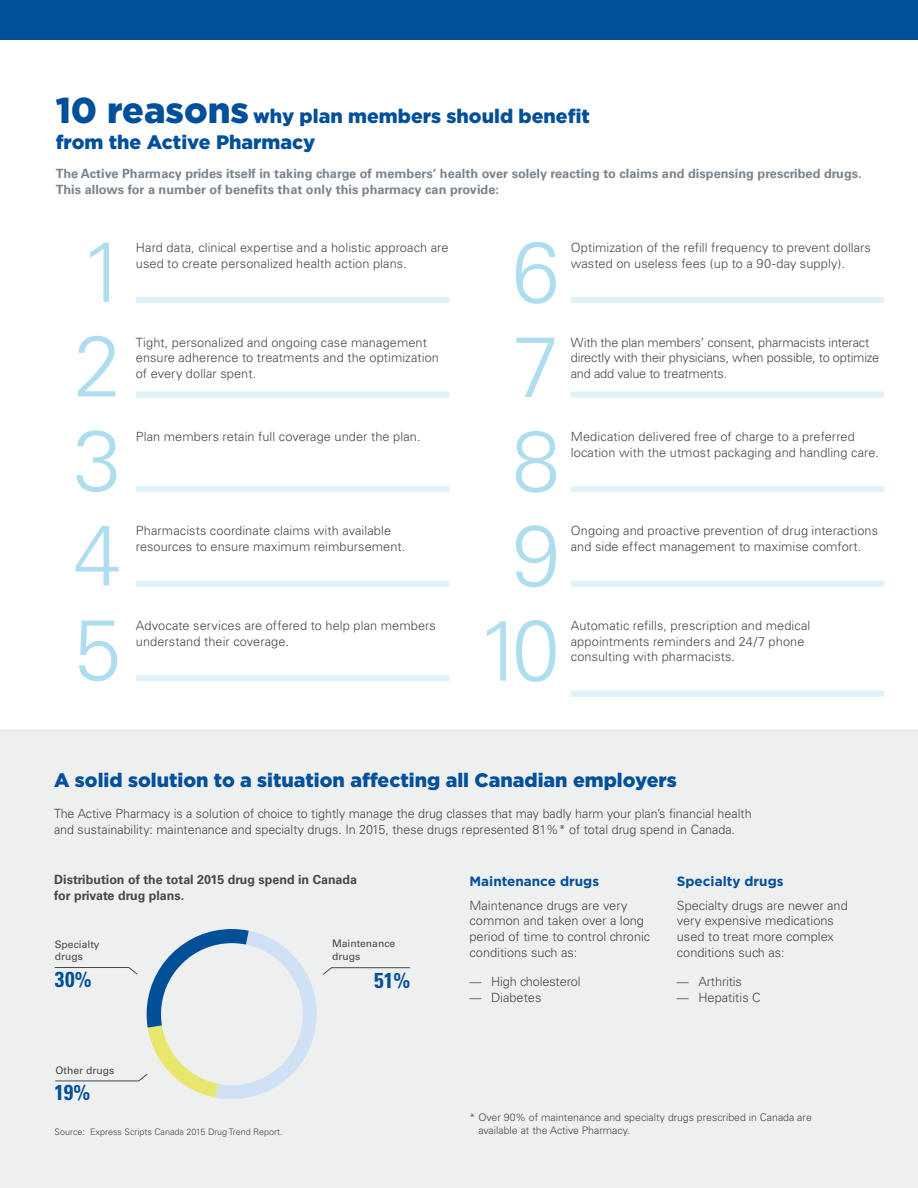
<style>
.page{position:relative;width:918px;height:1188px;background:#fff}
.page>*{position:absolute;margin:0;border:0;box-sizing:border-box;transform-origin:0 0}
.t1{font:300 85.8px/94.5px "Univers";color:#adddef;text-align:justify}
.t2{font:700 condensed 21.6px "Univers";color:#004f97}
.t3{font:900 19.5px/25.5px "Gotham";color:#004f9a}
.t4{font:700 13.5px "Gotham";color:#004f9a}
.t5{font:300 12.75px/15.8px "Univers";color:#474847}
.t6{font:700 12.75px/15.8px "Univers";color:#78838d}
.t7{font:700 12.75px/15.8px "Univers";color:#474847}
.t8{font:300 10.5px "Univers";color:#474847}
.t9{font:10.35px/12.5px "Univers";color:#474848}
.t10{font:300 9px "Univers";color:#474847}
.s1{font-size:36px}
.s2{font-size:12px}
</style>
<div class="page">
<div style="left:0;top:729px;width:918px;height:459px;background:#eeefef"></div>
<div style="left:0;top:0;width:918px;height:39px;background:#004f9a"></div>
<div style="left:136px;top:297px;width:313px;height:6px;background:#e0f1fa"></div>
<div style="left:136px;top:392px;width:313px;height:6px;background:#e0f1fa"></div>
<div style="left:136px;top:486px;width:313px;height:6px;background:#e0f1fa"></div>
<div style="left:136px;top:581px;width:313px;height:6px;background:#e0f1fa"></div>
<div style="left:136px;top:675px;width:313px;height:6px;background:#e0f1fa"></div>
<div style="left:571px;top:297px;width:313px;height:6px;background:#e0f1fa"></div>
<div style="left:571px;top:392px;width:313px;height:6px;background:#e0f1fa"></div>
<div style="left:571px;top:486px;width:313px;height:6px;background:#e0f1fa"></div>
<div style="left:571px;top:581px;width:313px;height:6px;background:#e0f1fa"></div>
<div style="left:571px;top:691px;width:313px;height:6px;background:#e0f1fa"></div>
<svg style="left:323px;top:967px;width:88px;height:8px"></svg>
<svg style="left:54px;top:929px;width:263px;height:170px"></svg>
<div style="left:161px;top:943px;width:142px;height:142px;background:#eeefef;border-radius:50%"></div>
<h3 class="t3" style="left:56px;top:103px;width:536px"><span class="s1">10 reasons</span> why plan members should benefit from the Active Pharmacy</h3>
<p class="t6" style="left:56px;top:166px;width:808px">The Active Pharmacy prides itself in taking charge of members’ health over solely reacting to claims and dispensing prescribed drugs.<br>This allows for a number of benefits that only this pharmacy can provide:</p>
<h1 class="t1" style="left:74px;top:224px;width:56px">1<br>2<br>3<br>4<br>5</h1>
<h1 class="t1" style="left:477px;top:225px;width:84px;text-align:center">6<br>7<br>8<br>9<br>10</h1>
<p class="t5" style="left:136px;top:240px;width:314px">Hard data, clinical expertise and a holistic approach are used to create personalized health action plans.</p>
<p class="t5" style="left:136px;top:334px;width:305px">Tight, personalized and ongoing case management ensure adherence to treatments and the optimization of every dollar spent.</p>
<p class="t5" style="left:136px;top:429px;width:286px">Plan members retain full coverage under the plan.</p>
<p class="t5" style="left:136px;top:523px;width:271px">Pharmacists coordinate claims with available resources to ensure maximum reimbursement.</p>
<p class="t5" style="left:136px;top:618px;width:302px">Advocate services are offered to help plan members understand their coverage.</p>
<p class="t5" style="left:571px;top:240px;width:302px">Optimization of the refill frequency to prevent dollars wasted on useless fees (up to a 90-day supply).</p>
<p class="t5" style="left:571px;top:334px;width:310px">With the plan members’ consent, pharmacists interact directly with their physicians, when possible, to optimize and add value to treatments.</p>
<p class="t5" style="left:571px;top:429px;width:310px">Medication delivered free of charge to a preferred location with the utmost packaging and handling care.</p>
<p class="t5" style="left:571px;top:523px;width:309px">Ongoing and proactive prevention of drug interactions and side effect management to maximise comfort.</p>
<p class="t5" style="left:571px;top:618px;width:241px">Automatic refills, prescription and medical appointments reminders and 24/7 phone consulting with pharmacists.</p>
<h3 class="t3" style="left:54px;top:767px;width:624px">A solid solution to a situation affecting all Canadian employers</h3>
<p class="t5" style="left:54px;top:806px;width:699px">The Active Pharmacy is a solution of choice to tightly manage the drug classes that may badly harm your plan’s financial health and sustainability: maintenance and specialty drugs. In 2015, these drugs represented 81%* of total drug spend in Canada.</p>
<p class="t7" style="left:54px;top:872px;width:304px">Distribution of the total 2015 drug spend in Canada for private drug plans.</p>
<p class="t4" style="left:470px;top:873px;width:131px">Maintenance drugs</p>
<p class="t5" style="left:470px;top:897px;width:182px">Maintenance drugs are very common and taken over a long period of time to control chronic conditions such as:</p>
<p class="t5" style="left:470px;top:974px;width:113px"><span class="s2">—</span> High cholesterol</p>
<p class="t5" style="left:470px;top:989px;width:73px"><span class="s2">—</span> Diabetes</p>
<p class="t4" style="left:677px;top:873px;width:108px">Specialty drugs</p>
<p class="t5" style="left:677px;top:897px;width:172px">Specialty drugs are newer and very expensive medications used to treat more complex conditions such as:</p>
<p class="t5" style="left:677px;top:974px;width:67px"><span class="s2">—</span> Arthritis</p>
<p class="t5" style="left:677px;top:989px;width:85px"><span class="s2">—</span> Hepatitis C</p>
<p class="t9" style="left:55px;top:938px;width:46px">Specialty drugs</p>
<h2 class="t2" style="left:55px;top:966px;width:38px">30%</h2>
<p class="t9" style="left:332px;top:938px;width:65px">Maintenance drugs</p>
<h2 class="t2" style="left:374px;top:967px;width:37px">51%</h2>
<p class="t9" style="left:56px;top:1064px;width:60px">Other drugs</p>
<h2 class="t2" style="left:54px;top:1079px;width:37px">19%</h2>
<p class="t8" style="left:470px;top:1111px;width:344px">* Over 90% of maintenance and specialty drugs prescribed in Canada are</p>
<p class="t10" style="left:55px;top:1126px;width:229px">Source: Express Scripts Canada 2015 Drug Trend Report.</p>
<p class="t8" style="left:479px;top:1124px;width:153px">available at the Active Pharmacy.</p>
</div>
